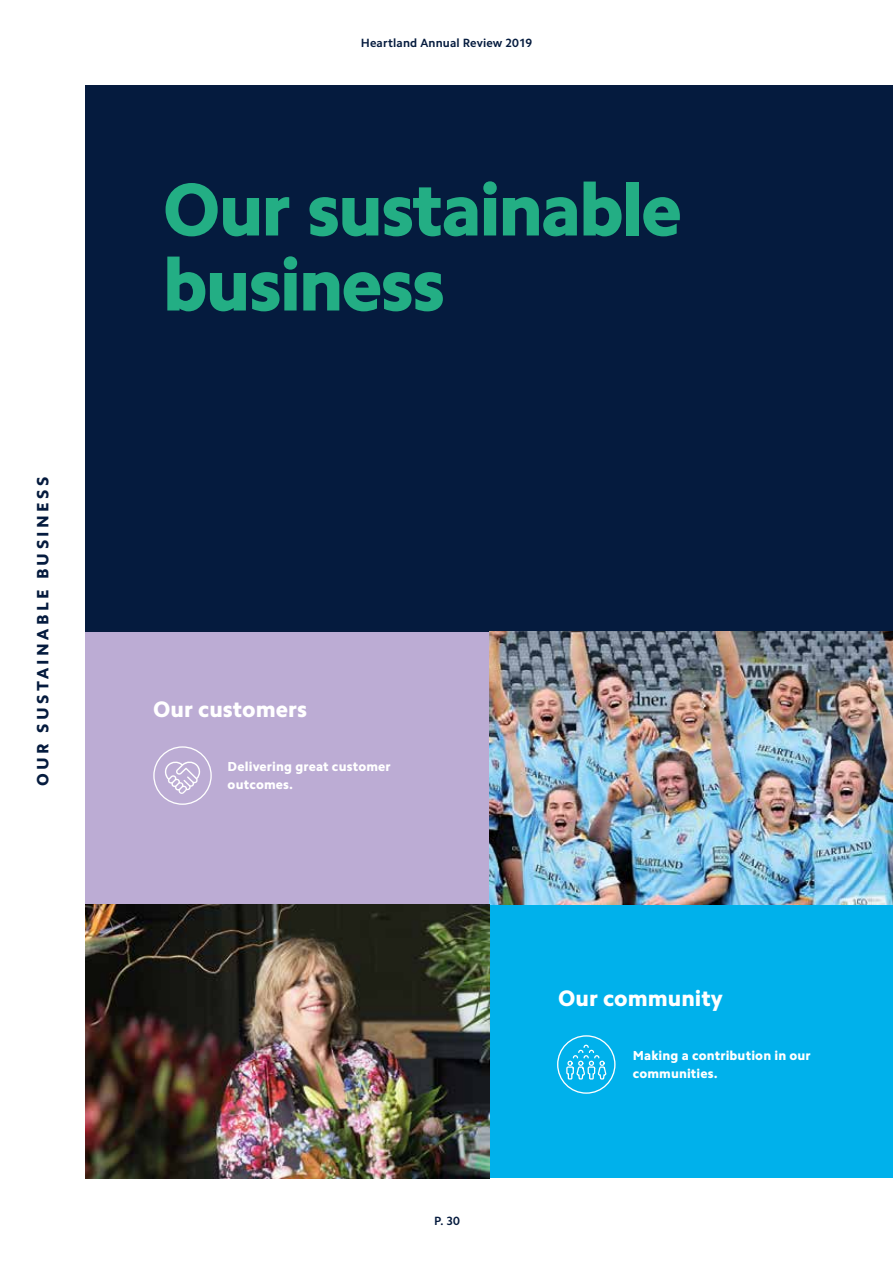
<style>
.page{position:relative;width:893px;height:1263px;background:#fff}
.page>*{position:absolute;margin:0;border:0;box-sizing:border-box;transform-origin:0 0}
.t1{font:800 75px/75px "Camphor Pro";letter-spacing:-.03em;color:#23ae84}
.t2{font:800 22.5px "Camphor Pro";color:#fff}
.t3{font:800 16.5px "Camphor Pro";letter-spacing:.2em;color:#051b3e}
.t4{font:800 13.2px/18px "Camphor Pro";letter-spacing:.01em;color:#fff}
.t5{font:700 12px "Camphor Pro";letter-spacing:.01em;color:#051b3e}
</style>
<div class="page">
<div style="left:85px;top:632px;width:404px;height:273px;background:#bcacd4"></div>
<div style="left:85px;top:85px;width:808px;height:546px;background:#051b3e"></div>
<div style="left:489px;top:905px;width:404px;height:273px;background:#00b1eb"></div>
<div style="left:557px;top:1035px;width:58px;height:59px;border:1px solid #fff;border-radius:50%"></div>
<svg style="left:566px;top:1045px;width:40px;height:34px"></svg>
<div style="left:153px;top:746px;width:59px;height:59px;border:1px solid #fff;border-radius:50%"></div>
<svg style="left:165px;top:761px;width:35px;height:33px"></svg>
<img style="left:489px;top:631px;width:404px;height:274px">
<img style="left:85px;top:905px;width:404px;height:273px">
<p class="t3" style="left:33px;top:786px;width:310px;rotate:-90deg">OUR SUSTAINABLE BUSINESS</p>
<p class="t5" style="left:361px;top:35px;width:173px">Heartland Annual Review 2019</p>
<h1 class="t1" style="left:163px;top:172px;width:521px">Our sustainable business</h1>
<h2 class="t2" style="left:153px;top:695px;width:155px">Our customers</h2>
<p class="t4" style="left:228px;top:758px;width:165px">Delivering great customer outcomes.</p>
<p class="t5" style="left:434px;top:1213px;width:28px">P. 30</p>
<h2 class="t2" style="left:558px;top:984px;width:166px">Our community</h2>
<p class="t4" style="left:633px;top:1046px;width:180px">Making a contribution in our communities.</p>
</div>
